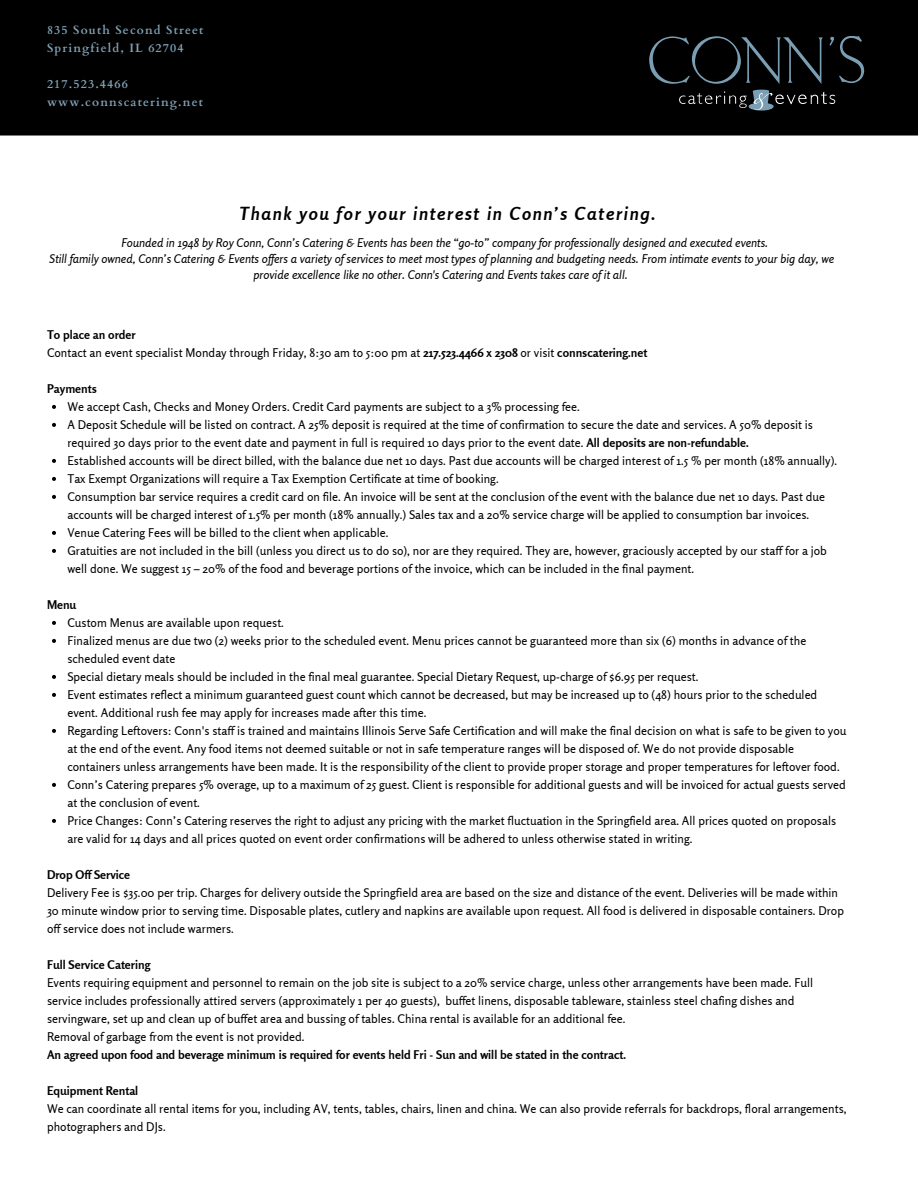
<style>
.page{position:relative;width:918px;height:1188px;background:#fff}
.page>*{position:absolute;margin:0;border:0;box-sizing:border-box;transform-origin:0 0}
.t1{font:italic 700 18px "Rosario";letter-spacing:.1em;color:#000}
.t2{font:12px/18px "Rosario";color:#000}
.t3{font:italic 12px/16px "Rosario";color:#000;text-align:center}
.t4{font:700 12px "Rosario";color:#000}
.t5{font:700 12px "Cardo";letter-spacing:.095em;color:#80a1b6}
.s1{font-weight:700}
</style>
<div class="page">
<svg style="left:52px;top:405px;width:4px;height:4px"></svg>
<svg style="left:52px;top:423px;width:4px;height:4px"></svg>
<svg style="left:52px;top:459px;width:4px;height:4px"></svg>
<svg style="left:52px;top:477px;width:4px;height:4px"></svg>
<svg style="left:52px;top:495px;width:4px;height:4px"></svg>
<svg style="left:52px;top:531px;width:4px;height:4px"></svg>
<svg style="left:52px;top:549px;width:4px;height:4px"></svg>
<svg style="left:52px;top:621px;width:4px;height:4px"></svg>
<svg style="left:52px;top:639px;width:4px;height:4px"></svg>
<svg style="left:52px;top:675px;width:4px;height:4px"></svg>
<svg style="left:52px;top:693px;width:4px;height:4px"></svg>
<svg style="left:52px;top:729px;width:4px;height:4px"></svg>
<svg style="left:52px;top:783px;width:4px;height:4px"></svg>
<svg style="left:52px;top:819px;width:4px;height:4px"></svg>
<div style="left:0;top:0;width:918px;height:136px;background:#000"></div>
<svg style="left:649px;top:36px;width:174px;height:48px;background:#11171a"></svg>
<svg style="left:829px;top:36px;width:35px;height:47px;background:#13191c"></svg>
<svg style="left:679px;top:90px;width:156px;height:21px;background:#24282a"></svg>
<p class="t5" style="left:47px;top:22px;width:158px">835 South Second Street</p>
<p class="t5" style="left:47px;top:40px;width:138px">Springfield, IL 62704</p>
<p class="t5" style="left:47px;top:76px;width:82px">217.523.4466</p>
<p class="t5" style="left:47px;top:94px;width:158px">www.connscatering.net</p>
<p class="t1" style="left:240px;top:203px;width:417px">Thank you for your interest in Conn’s Catering.</p>
<p class="t3" style="left:121px;top:234px;width:648px">Founded in 1948 by Roy Conn, Conn’s Catering &amp; Events has been the “go-to” company for professionally designed and executed events.</p>
<p class="t3" style="left:49px;top:250px;width:787px">Still family owned, Conn’s Catering &amp; Events of ers a variety of services to meet most types of planning and budgeting needs. From intimate events to your big day, we provide excellence like no other. Conn's Catering and Events takes care of it all.</p>
<p class="t4" style="left:47px;top:327px;width:90px">To place an order</p>
<p class="t2" style="left:47px;top:343px;width:602px">Contact an event specialist Monday through Friday, 8:30 am to 5:00 pm at <span class="s1">217.523.4466 x 2308</span> or visit <span class="s1">connscatering.net</span></p>
<p class="t4" style="left:47px;top:381px;width:51px">Payments</p>
<p class="t2" style="left:67px;top:397px;width:514px">We accept Cash, Checks and Money Orders. Credit Card payments are subject to a 3% processing fee.</p>
<p class="t2" style="left:67px;top:415px;width:747px">A Deposit Schedule will be listed on contract. A 25% deposit is required at the time of confirmation to secure the date and services. A 50% deposit is required 30 days prior to the event date and payment in full is required 10 days prior to the event date. <span class="s1">All deposits are non-refundable.</span></p>
<p class="t2" style="left:67px;top:451px;width:771px">Established accounts will be direct billed, with the balance due net 10 days. Past due accounts will be charged interest of 1.5 % per month (18% annually).</p>
<p class="t2" style="left:67px;top:469px;width:433px">Tax Exempt Organizations will require a Tax Exemption Certificate at time of booking.</p>
<p class="t2" style="left:67px;top:487px;width:759px">Consumption bar service requires a credit card on file. An invoice will be sent at the conclusion of the event with the balance due net 10 days. Past due accounts will be charged interest of 1.5% per month (18% annually.) Sales tax and a 20% service charge will be applied to consumption bar invoices.</p>
<p class="t2" style="left:67px;top:523px;width:323px">Venue Catering Fees will be billed to the client when applicable.</p>
<p class="t2" style="left:67px;top:541px;width:761px">Gratuities are not included in the bill (unless you direct us to do so), nor are they required. They are, however, graciously accepted by our staff for a job well done. We suggest 15 – 20% of the food and beverage portions of the invoice, which can be included in the final payment.</p>
<p class="t4" style="left:47px;top:597px;width:31px">Menu</p>
<p class="t2" style="left:67px;top:613px;width:218px">Custom Menus are available upon request.</p>
<p class="t2" style="left:67px;top:631px;width:740px">Finalized menus are due two (2) weeks prior to the scheduled event. Menu prices cannot be guaranteed more than six (6) months in advance of the scheduled event date</p>
<p class="t2" style="left:67px;top:667px;width:633px">Special dietary meals should be included in the final meal guarantee. Special Dietary Request, up-charge of $6.95 per request.</p>
<p class="t2" style="left:67px;top:685px;width:751px">Event estimates reflect a minimum guaranteed guest count which cannot be decreased, but may be increased up to (48) hours prior to the scheduled event. Additional rush fee may apply for increases made after this time.</p>
<p class="t2" style="left:67px;top:721px;width:781px">Regarding Leftovers: Conn's staff is trained and maintains Illinois Serve Safe Certification and will make the final decision on what is safe to be given to you at the end of the event. Any food items not deemed suitable or not in safe temperature ranges will be disposed of. We do not provide disposable containers unless arrangements have been made. It is the responsibility of the client to provide proper storage and proper temperatures for leftover food.</p>
<p class="t2" style="left:67px;top:775px;width:780px">Conn’s Catering prepares 5% overage, up to a maximum of 25 guest. Client is responsible for additional guests and will be invoiced for actual guests served at the conclusion of event.</p>
<p class="t2" style="left:67px;top:811px;width:770px">Price Changes: Conn’s Catering reserves the right to adjust any pricing with the market fluctuation in the Springfield area. All prices quoted on proposals are valid for 14 days and all prices quoted on event order confirmations will be adhered to unless otherwise stated in writing.</p>
<p class="t4" style="left:47px;top:867px;width:85px">Drop Off Service</p>
<p class="t2" style="left:47px;top:883px;width:799px">Delivery Fee is $35.00 per trip. Charges for delivery outside the Springfield area are based on the size and distance of the event. Deliveries will be made within<br>30 minute window prior to serving time. Disposable plates, cutlery and napkins are available upon request. All food is delivered in disposable containers. Drop off service does not include warmers.</p>
<p class="t4" style="left:47px;top:957px;width:105px">Full Service Catering</p>
<p class="t2" style="left:47px;top:973px;width:768px">Events requiring equipment and personnel to remain on the job site is subject to a 20% service charge, unless other arrangements have been made. Full service includes professionally attired servers (approximately 1 per 40 guests), buffet linens, disposable tableware, stainless steel chafing dishes and servingware, set up and clean up of buffet area and bussing of tables. China rental is available for an additional fee.</p>
<p class="t2" style="left:47px;top:1027px;width:259px">Removal of garbage from the event is not provided.</p>
<p class="t4" style="left:47px;top:1047px;width:581px">An agreed upon food and beverage minimum is required for events held Fri - Sun and will be stated in the contract.</p>
<p class="t4" style="left:47px;top:1083px;width:93px">Equipment Rental</p>
<p class="t2" style="left:47px;top:1099px;width:801px">We can coordinate all rental items for you, including AV, tents, tables, chairs, linen and china. We can also provide referrals for backdrops, floral arrangements, photographers and DJs.</p>
</div>
